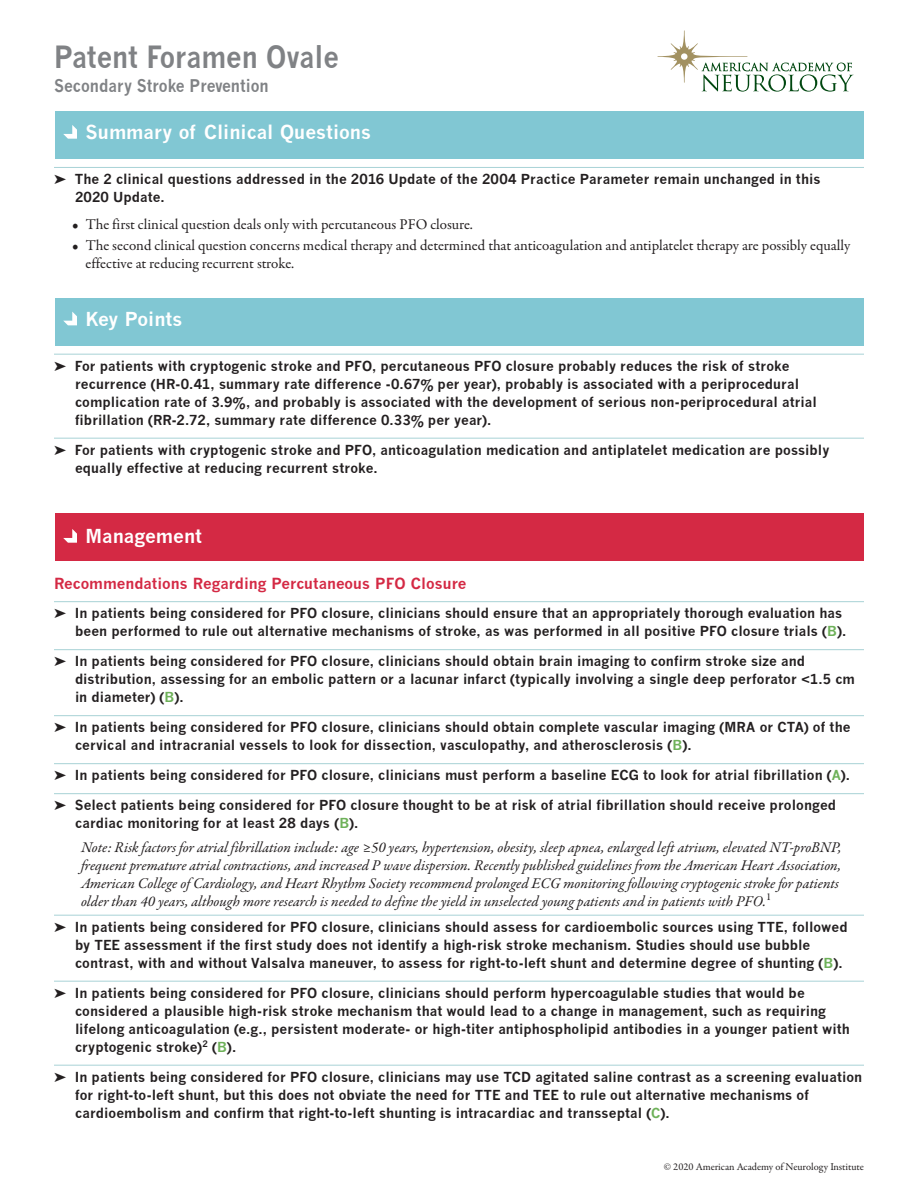
<style>
.page{position:relative;width:918px;height:1188px;background:#fff}
.page>*{position:absolute;margin:0;border:0;box-sizing:border-box;transform-origin:0 0}
.t1{font:700 30px "News Gothic";color:#808285;scale:.9 1}
.t2{font:700 18.9px "News Gothic";color:#fff}
.t3{font:700 17.1px "News Gothic";color:#808285;scale:.9 1}
.t4{font:italic 15px/18px "Garamond Premr Pro";letter-spacing:-.005em;color:#231f20}
.t5{font:15px/18px "Garamond Premr Pro";color:#231f20}
.t6{font:700 15px "News Gothic";color:#d42944}
.t7{font:700 13.5px/18px "News Gothic";letter-spacing:.005em;color:#231f20}
.t8{font:10.5px "Garamond Premr Pro";letter-spacing:-.005em;color:#231f20}
.s1{color:#6eb159}
</style>
<div class="page">
<hr style="left:54px;top:601px;width:810px;height:1px;background:#a8d2d6">
<hr style="left:54px;top:649px;width:810px;height:1px;background:#a8d2d6">
<hr style="left:54px;top:715px;width:810px;height:1px;background:#a8d2d6">
<hr style="left:54px;top:763px;width:810px;height:1px;background:#a8d2d6">
<hr style="left:54px;top:793px;width:810px;height:1px;background:#a8d2d6">
<hr style="left:54px;top:915px;width:810px;height:1px;background:#a8d2d6">
<hr style="left:54px;top:981px;width:810px;height:1px;background:#a8d2d6">
<hr style="left:54px;top:1065px;width:810px;height:1px;background:#a8d2d6">
<div style="left:55px;top:299px;width:809px;height:47px;background:#81c7d3"></div>
<svg style="left:63px;top:312px;width:14px;height:13px"></svg>
<div style="left:55px;top:513px;width:809px;height:48px;background:#d42944"></div>
<svg style="left:63px;top:529px;width:14px;height:14px"></svg>
<hr style="left:54px;top:354px;width:810px;height:1px;background:#a8d2d6">
<hr style="left:54px;top:438px;width:810px;height:1px;background:#a8d2d6">
<div style="left:55px;top:112px;width:809px;height:47px;background:#81c7d3"></div>
<svg style="left:63px;top:125px;width:14px;height:14px"></svg>
<hr style="left:54px;top:167px;width:810px;height:1px;background:#a8d2d6">
<svg style="left:657px;top:30px;width:197px;height:62px"></svg>
<h1 class="t1" style="left:54px;top:39px;width:318px">Patent Foramen Ovale</h1>
<p class="t3" style="left:54px;top:75px;width:240px">Secondary Stroke Prevention</p>
<h2 class="t2" style="left:85px;top:121px;width:287px">Summary of Clinical Questions</h2>
<p class="t7" style="left:75px;top:170px;width:747px;text-indent:-21px">➤ The 2 clinical questions addressed in the 2016 Update of the 2004 Practice Parameter remain unchanged in this<br>2020 Update.</p>
<p class="t5" style="left:72px;top:216px;width:403px">• The first clinical question deals only with percutaneous PFO closure.</p>
<p class="t5" style="left:86px;top:237px;width:767px;text-indent:-14px">• The second clinical question concerns medical therapy and determined that anticoagulation and antiplatelet therapy are possibly equally effective at reducing recurrent stroke.</p>
<h2 class="t2" style="left:85px;top:307px;width:98px">Key Points</h2>
<p class="t7" style="left:75px;top:357px;width:743px;text-indent:-21px">➤ For patients with cryptogenic stroke and PFO, percutaneous PFO closure probably reduces the risk of stroke recurrence (HR-0.41, summary rate difference -0.67% per year), probably is associated with a periprocedural complication rate of 3.9%, and probably is associated with the development of serious non-periprocedural atrial fibrillation (RR-2.72, summary rate difference 0.33% per year).</p>
<p class="t7" style="left:75px;top:441px;width:756px;text-indent:-21px">➤ For patients with cryptogenic stroke and PFO, anticoagulation medication and antiplatelet medication are possibly equally effective at reducing recurrent stroke.</p>
<h2 class="t2" style="left:85px;top:525px;width:118px">Management</h2>
<p class="t6" style="left:54px;top:574px;width:414px">Recommendations Regarding Percutaneous PFO Closure</p>
<p class="t7" style="left:54px;top:604px;width:794px;text-align:right">➤ In patients being considered for PFO closure, clinicians should ensure that an appropriately thorough evaluation has been performed to rule out alternative mechanisms of stroke, as was performed in all positive PFO closure trials (<span class="s1">B</span>).</p>
<p class="t7" style="left:75px;top:652px;width:781px;text-indent:-21px">➤ In patients being considered for PFO closure, clinicians should obtain brain imaging to confirm stroke size and distribution, assessing for an embolic pattern or a lacunar infarct (typically involving a single deep perforator &lt;1.5 cm in diameter) (<span class="s1">B</span>).</p>
<p class="t7" style="left:75px;top:718px;width:777px;text-indent:-21px">➤ In patients being considered for PFO closure, clinicians should obtain complete vascular imaging (MRA or CTA) of the cervical and intracranial vessels to look for dissection, vasculopathy, and atherosclerosis (<span class="s1">B</span>).</p>
<p class="t7" style="left:54px;top:766px;width:798px">➤ In patients being considered for PFO closure, clinicians must perform a baseline ECG to look for atrial fibrillation (<span class="s1">A</span>).</p>
<p class="t7" style="left:75px;top:796px;width:763px;text-indent:-21px">➤ Select patients being considered for PFO closure thought to be at risk of atrial fibrillation should receive prolonged cardiac monitoring for at least 28 days (<span class="s1">B</span>).</p>
<p class="t4" style="left:81px;top:840px;width:762px">Note: Risk factors for atrial fibrillation include: age ≥50 years, hypertension, obesity, sleep apnea, enlarged left atrium, elevated NT-proBNP, frequent premature atrial contractions, and increased P wave dispersion. Recently published guidelines from the American Heart Association, American College of Cardiology, and Heart Rhythm Society recommend prolonged ECG monitoring following cryptogenic stroke for patients older than 40 years, although more research is needed to define the yield in unselected young patients and in patients with PFO.<sup>1</sup></p>
<p class="t7" style="left:75px;top:918px;width:774px;text-indent:-21px">➤ In patients being considered for PFO closure, clinicians should assess for cardioembolic sources using TTE, followed by TEE assessment if the first study does not identify a high-risk stroke mechanism. Studies should use bubble contrast, with and without Valsalva maneuver, to assess for right-to-left shunt and determine degree of shunting (<span class="s1">B</span>).</p>
<p class="t7" style="left:75px;top:984px;width:776px;text-indent:-21px">➤ In patients being considered for PFO closure, clinicians should perform hypercoagulable studies that would be considered a plausible high-risk stroke mechanism that would lead to a change in management, such as requiring lifelong anticoagulation (e.g., persistent moderate- or high-titer antiphospholipid antibodies in a younger patient with cryptogenic stroke)<sup>2</sup> (<span class="s1">B</span>).</p>
<p class="t7" style="left:75px;top:1068px;width:789px;text-indent:-21px">➤ In patients being considered for PFO closure, clinicians may use TCD agitated saline contrast as a screening evaluation for right-to-left shunt, but this does not obviate the need for TTE and TEE to rule out alternative mechanisms of cardioembolism and confirm that right-to-left shunting is intracardiac and transseptal (<span class="s1">C</span>).</p>
<p class="t8" style="left:664px;top:1160px;width:202px">© 2020 American Academy of Neurology Institute</p>
</div>
